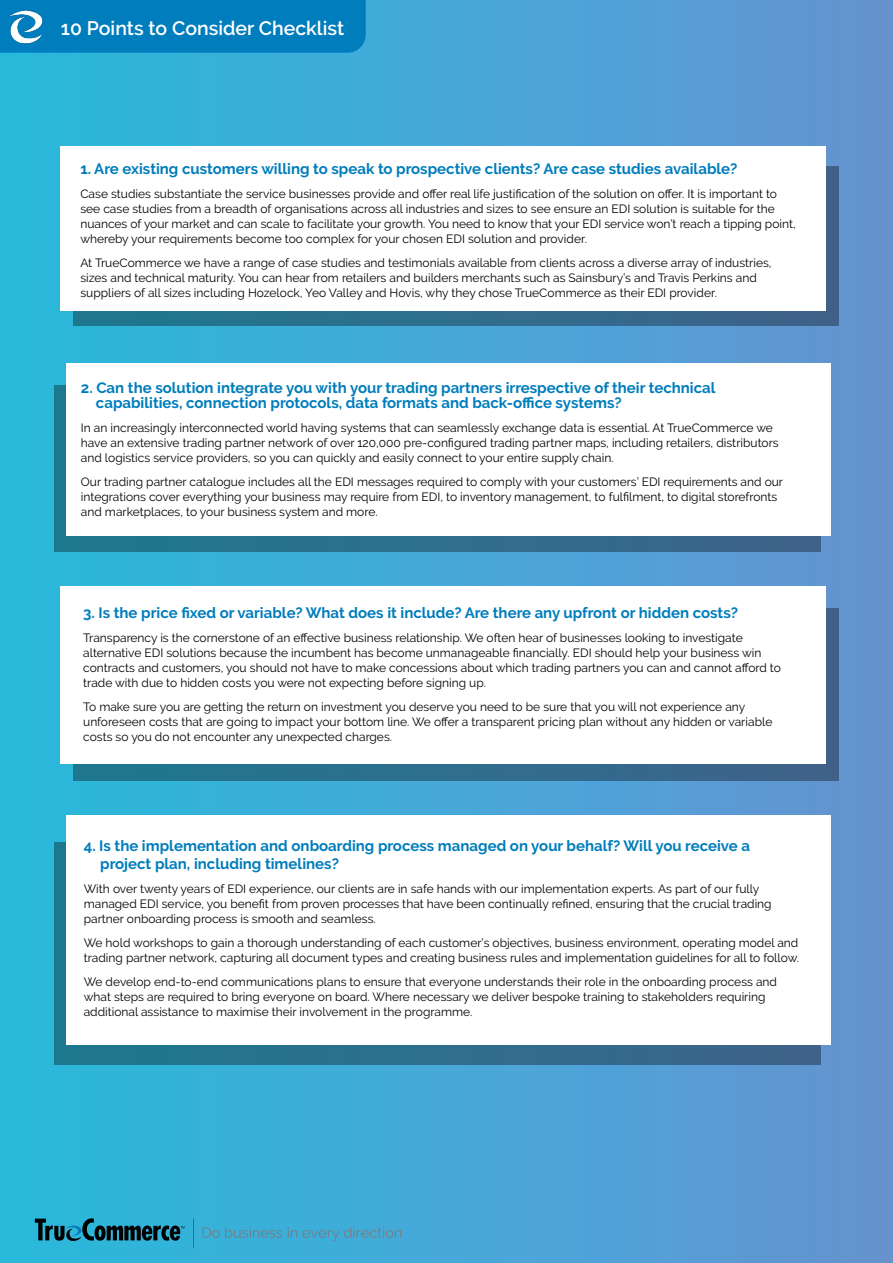
<style>
.page{position:relative;width:893px;height:1263px;background:#fff}
.page>*{position:absolute;margin:0;border:0;box-sizing:border-box;transform-origin:0 0}
.t1{font:600 19.5px "Raleway";color:#fff}
.t2{font:700 15px/15px "Raleway";color:#017dbc}
.t3{font:12px/15px "Raleway";color:#000}
</style>
<div class="page">
<div style="left:0;top:0;width:893px;height:1263px;background:linear-gradient(to right,#28bbdc,#6594d2)"></div>
<div style="left:54px;top:0;width:312px;height:53px;background:#007dbd"></div>
<img style="left:0;top:0;width:54px;height:54px">
<svg style="left:74px;top:166px;width:765px;height:159px;background:#3c7392"></svg>
<div style="left:61px;top:146px;width:765px;height:164px;background:#fff"></div>
<div style="left:54px;top:385px;width:766px;height:167px;background:linear-gradient(to right,#1e7a90,#3e628b)"></div>
<div style="left:67px;top:364px;width:764px;height:172px;background:#fff"></div>
<div style="left:74px;top:608px;width:765px;height:173px;background:linear-gradient(to right,#1d788f,#40628b)"></div>
<div style="left:61px;top:586px;width:765px;height:178px;background:#fff"></div>
<svg style="left:35px;top:1218px;width:149px;height:24px;background:#1c6f86"></svg>
<svg style="left:203px;top:1227px;width:79px;height:11px"></svg>
<svg style="left:288px;top:1227px;width:9px;height:11px"></svg>
<svg style="left:303px;top:1227px;width:98px;height:14px"></svg>
<hr style="left:193px;top:1218px;width:1px;height:30px;background:#017dbc">
<div style="left:54px;top:842px;width:766px;height:222px;background:linear-gradient(to right,#1e7a90,#3e628b)"></div>
<div style="left:67px;top:815px;width:764px;height:230px;background:#fff"></div>
<h1 class="t1" style="left:61px;top:17px;width:285px">10 Points to Consider Checklist</h1>
<p class="t2" style="left:80px;top:161px;width:658px">1. Are existing customers willing to speak to prospective clients? Are case studies available?</p>
<p class="t3" style="left:80px;top:186px;width:717px">Case studies substantiate the service businesses provide and offer real life justification of the solution on offer. It is important to see case studies from a breadth of organisations across all industries and sizes to see ensure an EDI solution is suitable for the nuances of your market and can scale to facilitate your growth. You need to know that your EDI service won’t reach a tipping point, whereby your requirements become too complex for your chosen EDI solution and provider.</p>
<p class="t3" style="left:80px;top:255px;width:693px">At TrueCommerce we have a range of case studies and testimonials available from clients across a diverse array of industries, sizes and technical maturity. You can hear from retailers and builders merchants such as Sainsbury’s and Travis Perkins and suppliers of all sizes including Hozelock, Yeo Valley and Hovis, why they chose TrueCommerce as their EDI provider.</p>
<p class="t2" style="left:96px;top:380px;width:621px;text-indent:-15px">2. Can the solution integrate you with your trading partners irrespective of their technical capabilities, connection protocols, data formats and back-office systems?</p>
<p class="t3" style="left:81px;top:420px;width:699px">In an increasingly interconnected world having systems that can seamlessly exchange data is essential. At TrueCommerce we have an extensive trading partner network of over 120,000 pre-configured trading partner maps, including retailers, distributors and logistics service providers, so you can quickly and easily connect to your entire supply chain.</p>
<p class="t3" style="left:81px;top:474px;width:704px">Our trading partner catalogue includes all the EDI messages required to comply with your customers’ EDI requirements and our integrations cover everything your business may require from EDI, to inventory management, to fulfilment, to digital storefronts and marketplaces, to your business system and more.</p>
<p class="t2" style="left:83px;top:605px;width:656px">3. Is the price fixed or variable? What does it include? Are there any upfront or hidden costs?</p>
<p class="t3" style="left:83px;top:630px;width:699px">Transparency is the cornerstone of an effective business relationship. We often hear of businesses looking to investigate alternative EDI solutions because the incumbent has become unmanageable financially. EDI should help your business win contracts and customers, you should not have to make concessions about which trading partners you can and cannot afford to trade with due to hidden costs you were not expecting before signing up.</p>
<p class="t3" style="left:83px;top:699px;width:691px">To make sure you are getting the return on investment you deserve you need to be sure that you will not experience any unforeseen costs that are going to impact your bottom line. We offer a transparent pricing plan without any hidden or variable costs so you do not encounter any unexpected charges.</p>
<p class="t2" style="left:100px;top:837px;width:651px;line-height:18px;text-indent:-16px">4. Is the implementation and onboarding process managed on your behalf? Will you receive a project plan, including timelines?</p>
<p class="t3" style="left:84px;top:881px;width:689px">With over twenty years of EDI experience, our clients are in safe hands with our implementation experts. As part of our fully managed EDI service, you benefit from proven processes that have been continually refined, ensuring that the crucial trading partner onboarding process is smooth and seamless.</p>
<p class="t3" style="left:84px;top:935px;width:717px">We hold workshops to gain a thorough understanding of each customer’s objectives, business environment, operating model and trading partner network, capturing all document types and creating business rules and implementation guidelines for all to follow.</p>
<p class="t3" style="left:84px;top:974px;width:695px">We develop end-to-end communications plans to ensure that everyone understands their role in the onboarding process and what steps are required to bring everyone on board. Where necessary we deliver bespoke training to stakeholders requiring additional assistance to maximise their involvement in the programme.</p>
</div>
